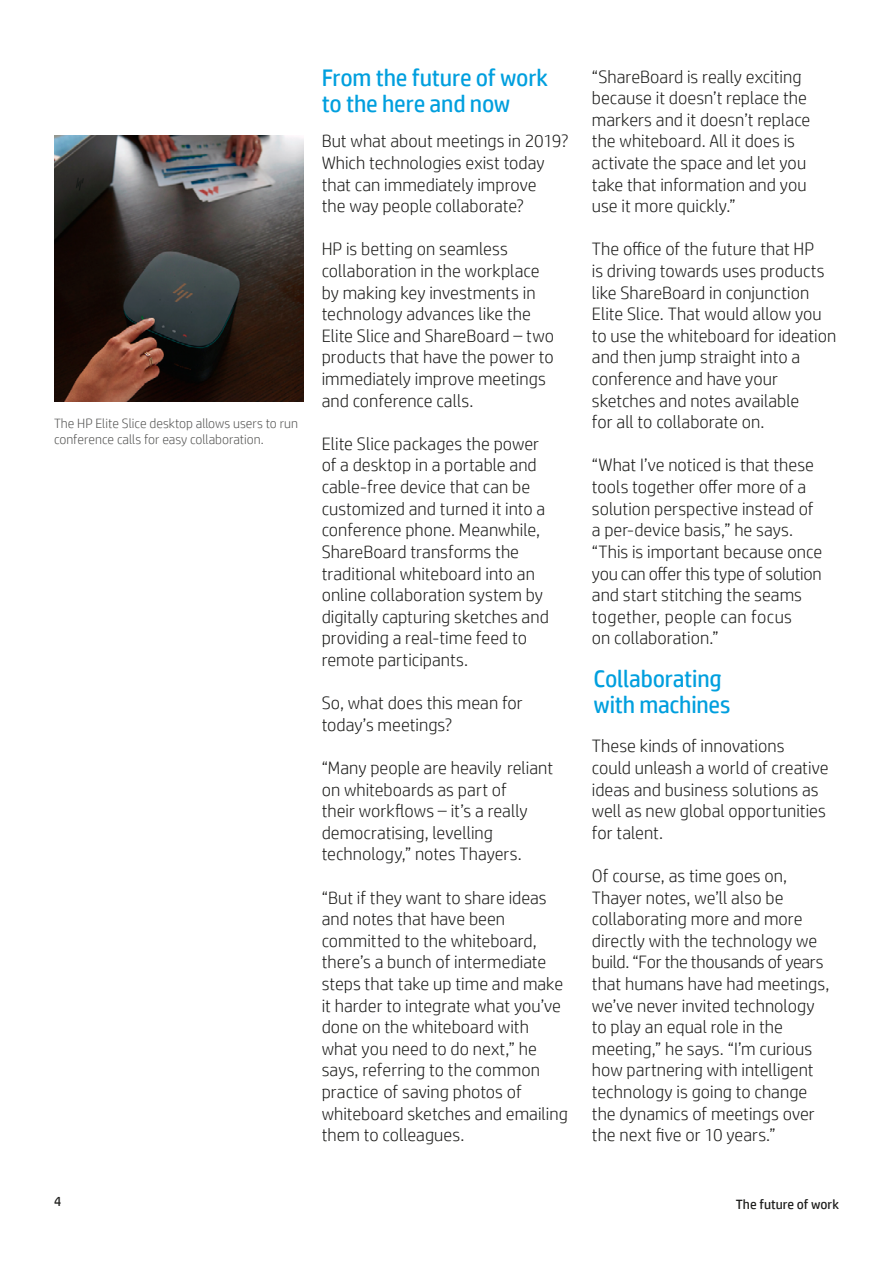
<style>
.page{position:relative;width:893px;height:1263px;background:#fff}
.page>*{position:absolute;margin:0;border:0;box-sizing:border-box;transform-origin:0 0}
.t1{font:24px/25.8px "HP Simplified";letter-spacing:-.01em;color:#009fde}
.t2{font:300 18px/21.6px "HP Simplified";color:#1d1d1b}
.t3{font:300 13.5px/16.2px "HP Simplified";color:#575756}
.t4{font:13.5px "HP Simplified";color:#1d1d1b}
</style>
<div class="page">
<img style="left:54px;top:135px;width:250px;height:266px">
<p class="t3" style="left:54px;top:414px;width:246px">The HP Elite Slice desktop allows users to run conference calls for easy collaboration.</p>
<h1 class="t1" style="left:322px;top:65px;width:228px">From the future of work to the here and now</h1>
<p class="t2" style="left:322px;top:130px;width:248px">But what about meetings in 2019?<br>Which technologies exist today that can immediately improve<br>the way people collaborate?</p>
<p class="t2" style="left:322px;top:238px;width:234px">HP is betting on seamless collaboration in the workplace by making key investments in technology advances like the<br>Elite Slice and ShareBoard – two products that have the power to immediately improve meetings and conference calls.</p>
<p class="t2" style="left:322px;top:433px;width:229px">Elite Slice packages the power of a desktop in a portable and cable-free device that can be customized and turned it into a conference phone. Meanwhile,<br>ShareBoard transforms the traditional whiteboard into an online collaboration system by digitally capturing sketches and providing a real-time feed to remote participants.</p>
<p class="t2" style="left:322px;top:692px;width:203px">So, what does this mean for today’s meetings?</p>
<p class="t2" style="left:322px;top:757px;width:233px">“Many people are heavily reliant on whiteboards as part of<br>their workflows – it’s a really democratising, levelling technology,” notes Thayers.</p>
<p class="t2" style="left:322px;top:886px;width:248px">“But if they want to share ideas and notes that have been committed to the whiteboard, there’s a bunch of intermediate steps that take up time and make it harder to integrate what you’ve done on the whiteboard with what you need to do next,” he says, referring to the common practice of saving photos of whiteboard sketches and emailing them to colleagues.</p>
<p class="t2" style="left:592px;top:65px;width:220px">“ShareBoard is really exciting because it doesn’t replace the markers and it doesn’t replace the whiteboard. All it does is activate the space and let you take that information and you use it more quickly.”</p>
<p class="t2" style="left:592px;top:238px;width:246px">The office of the future that HP<br>is driving towards uses products like ShareBoard in conjunction<br>Elite Slice. That would allow you to use the whiteboard for ideation and then jump straight into a conference and have your sketches and notes available<br>for all to collaborate on.</p>
<p class="t2" style="left:592px;top:454px;width:232px">“What I’ve noticed is that these tools together offer more of a solution perspective instead of a per-device basis,” he says. “This is important because once you can offer this type of solution and start stitching the seams together, people can focus<br>on collaboration.”</p>
<h1 class="t1" style="left:594px;top:666px;width:138px">Collaborating with machines</h1>
<p class="t2" style="left:592px;top:735px;width:238px">These kinds of innovations<br>could unleash a world of creative ideas and business solutions as well as new global opportunities for talent.</p>
<p class="t2" style="left:592px;top:865px;width:239px">Of course, as time goes on,<br>Thayer notes, we’ll also be collaborating more and more directly with the technology we build. “For the thousands of years that humans have had meetings, we’ve never invited technology to play an equal role in the meeting,” he says. “I’m curious how partnering with intelligent technology is going to change the dynamics of meetings over the next five or 10 years.”</p>
<p class="t4" style="left:54px;top:1193px;width:9px">4</p>
<p class="t4" style="left:736px;top:1196px;width:105px">The future of work</p>
</div>
